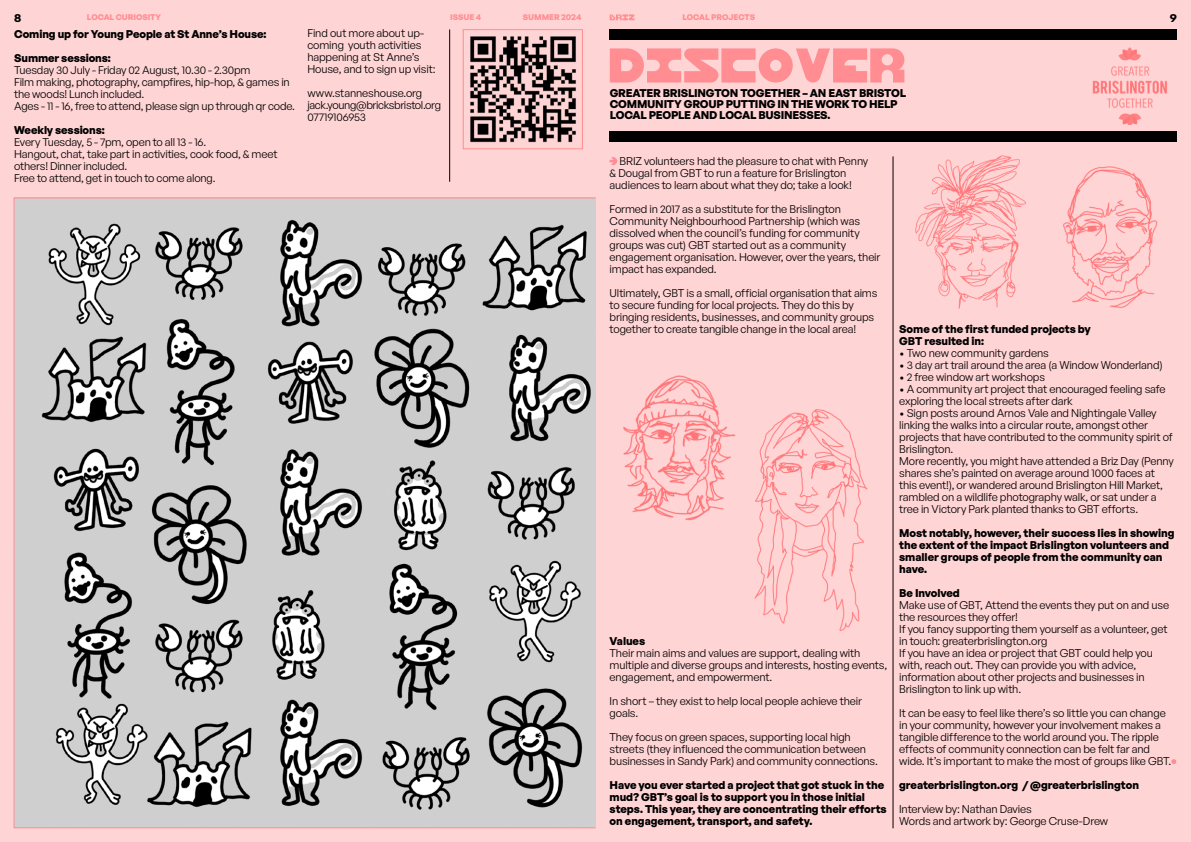
<style>
.page{position:relative;width:1191px;height:842px;background:#ffd4d5}
.page>*{position:absolute;margin:0;border:0;box-sizing:border-box;transform-origin:0 0}
.t1{font:62px "Mill Display Mono";color:#ff8d91}
.t2{font:11px/12px "General Sans";letter-spacing:-.015em;color:#000}
.t3{font:700 11px/12px "General Sans";letter-spacing:-.01em;color:#000}
.t4{font:700 8px "General Sans";letter-spacing:-.01em;color:#ff8d91}
</style>
<div class="page">
<svg style="left:609px;top:14px;width:25px;height:6px"></svg>
<div style="left:609px;top:132px;width:567px;height:10px;background:#000"></div>
<svg style="left:609px;top:157px;width:8px;height:8px"></svg>
<svg style="left:1171px;top:759px;width:5px;height:5px"></svg>
<hr style="left:892px;top:156px;width:1px;height:672px;background:#000">
<div style="left:609px;top:29px;width:567px;height:11px;background:#000"></div>
<img style="left:1092px;top:47px;width:76px;height:77px">
<hr style="left:449px;top:29px;width:1px;height:153px;background:#000">
<img style="left:470px;top:36px;width:106px;height:107px">
<div style="left:463px;top:29px;width:120px;height:120px;border:1px solid #ff8d91"></div>
<img style="left:16px;top:199px;width:578px;height:627px">
<img style="left:623px;top:375px;width:101px;height:146px">
<img style="left:724px;top:409px;width:144px;height:222px">
<img style="left:1063px;top:166px;width:95px;height:142px">
<img style="left:915px;top:155px;width:111px;height:154px">
<p class="t3" style="left:14px;top:12px;width:9px">8</p>
<p class="t4" style="left:87px;top:12px;width:76px">LOCAL CURIOSITY</p>
<p class="t4" style="left:450px;top:12px;width:32px">ISSUE 4</p>
<p class="t4" style="left:523px;top:12px;width:60px">SUMMER 2024</p>
<p class="t4" style="left:682px;top:12px;width:74px">LOCAL PROJECTS</p>
<p class="t3" style="left:1169px;top:12px;width:9px">9</p>
<h1 class="t1" style="left:608px;top:25px;width:38px">DISCO</h1>
<p class="t3" style="left:609px;top:86px;width:298px">GREATER BRISLINGTON TOGETHER – AN EAST BRISTOL</p>
<p class="t3" style="left:14px;top:21px;width:254px;line-height:24px">Coming up for Young People at St Anne’s House:<br>Summer sessions:</p>
<p class="t2" style="left:14px;top:63px;width:282px">Tuesday 30 July - Friday 02 August, 10.30 - 2.30pm<br>Film making, photography, campfires, hip-hop, &amp; games in the woods! Lunch included.<br>Ages - 11 - 16, free to attend, please sign up through qr code.</p>
<p class="t3" style="left:14px;top:123px;width:92px">Weekly sessions:</p>
<p class="t2" style="left:14px;top:135px;width:265px">Every Tuesday, 5 - 7pm, open to all 13 - 16.<br>Hangout, chat, take part in activities, cook food, &amp; meet others! Dinner included.<br>Free to attend, get in touch to come along.</p>
<p class="t2" style="left:307px;top:27px;width:130px">Find out more about up&shy;coming youth activities happening at St Anne’s<br>House, and to sign up visit:</p>
<p class="t2" style="left:307px;top:87px;width:135px">www.stanneshouse.org jack.young@bricksbristol.org<br>07719106953</p>
<h1 class="t1" style="left:794px;top:25px;width:74px">VER</h1>
<p class="t3" style="left:609px;top:98px;width:289px;line-height:11px">COMMUNITY GROUP PUTTING IN THE WORK TO HELP<br>LOCAL PEOPLE AND LOCAL BUSINESSES.</p>
<p class="t2" style="left:609px;top:155px;width:260px;text-indent:10px">BRIZ volunteers had the pleasure to chat with Penny &amp; Dougal from GBT to run a feature for Brislington audiences to learn about what they do; take a look!</p>
<p class="t2" style="left:609px;top:203px;width:272px">Formed in 2017 as a substitute for the Brislington Community Neighbourhood Partnership (which was dissolved when the council’s funding for community groups was cut) GBT started out as a community engagement organisation. However, over the years, their impact has expanded.</p>
<p class="t2" style="left:609px;top:287px;width:269px">Ultimately, GBT is a small, official organisation that aims to secure funding for local projects. They do this by bringing residents, businesses, and community groups together to create tangible change in the local area!</p>
<p class="t3" style="left:899px;top:323px;width:193px">Some of the first funded projects by<br>GBT resulted in:</p>
<p class="t2" style="left:899px;top:347px;width:151px">• Two new community gardens</p>
<p class="t2" style="left:899px;top:359px;width:265px">• 3 day art trail around the area (a Window Wonderland)</p>
<p class="t2" style="left:899px;top:371px;width:147px">• 2 free window art workshops</p>
<p class="t2" style="left:899px;top:383px;width:268px">• A community art project that encouraged feeling safe exploring the local streets after dark</p>
<p class="t2" style="left:899px;top:407px;width:276px">• Sign posts around Arnos Vale and Nightingale Valley linking the walks into a circular route, amongst other projects that have contributed to the community spirit of Brislington.<br>More recently, you might have attended a Briz Day (Penny shares she’s painted on average around 1000 faces at this event!), or wandered around Brislington Hill Market, rambled on a wildlife photography walk, or sat under a tree in Victory Park planted thanks to GBT efforts.</p>
<p class="t3" style="left:899px;top:527px;width:277px">Most notably, however, their success lies in showing the extent of the impact Brislington volunteers and smaller groups of people from the community can have.</p>
<p class="t3" style="left:899px;top:587px;width:62px">Be Involved</p>
<p class="t2" style="left:899px;top:599px;width:271px">Make use of GBT, Attend the events they put on and use the resources they offer!<br>If you fancy supporting them yourself as a volunteer, get in touch: greaterbrislington.org<br>If you have an idea or project that GBT could help you with, reach out. They can provide you with advice, information about other projects and businesses in Brislington to link up with.</p>
<p class="t2" style="left:899px;top:707px;width:274px">It can be easy to feel like there’s so little you can change in your community, however your involvement makes a tangible difference to the world around you. The ripple effects of community connection can be felt far and wide. It’s important to make the most of groups like GBT.</p>
<p class="t3" style="left:899px;top:779px;width:241px">greaterbrislington.org / @greaterbrislington</p>
<p class="t2" style="left:899px;top:803px;width:210px">Interview by: Nathan Davies<br>Words and artwork by: George Cruse-Drew</p>
<p class="t3" style="left:609px;top:635px;width:37px">Values</p>
<p class="t2" style="left:609px;top:647px;width:279px">Their main aims and values are support, dealing with multiple and diverse groups and interests, hosting events, engagement, and empowerment.</p>
<p class="t2" style="left:609px;top:695px;width:254px">In short – they exist to help local people achieve their goals.</p>
<p class="t2" style="left:609px;top:731px;width:270px">They focus on green spaces, supporting local high streets (they influenced the communication between businesses in Sandy Park) and community connections.</p>
<p class="t3" style="left:609px;top:779px;width:279px">Have you ever started a project that got stuck in the mud? GBT’s goal is to support you in those initial steps. This year, they are concentrating their efforts on engagement, transport, and safety.</p>
</div>
